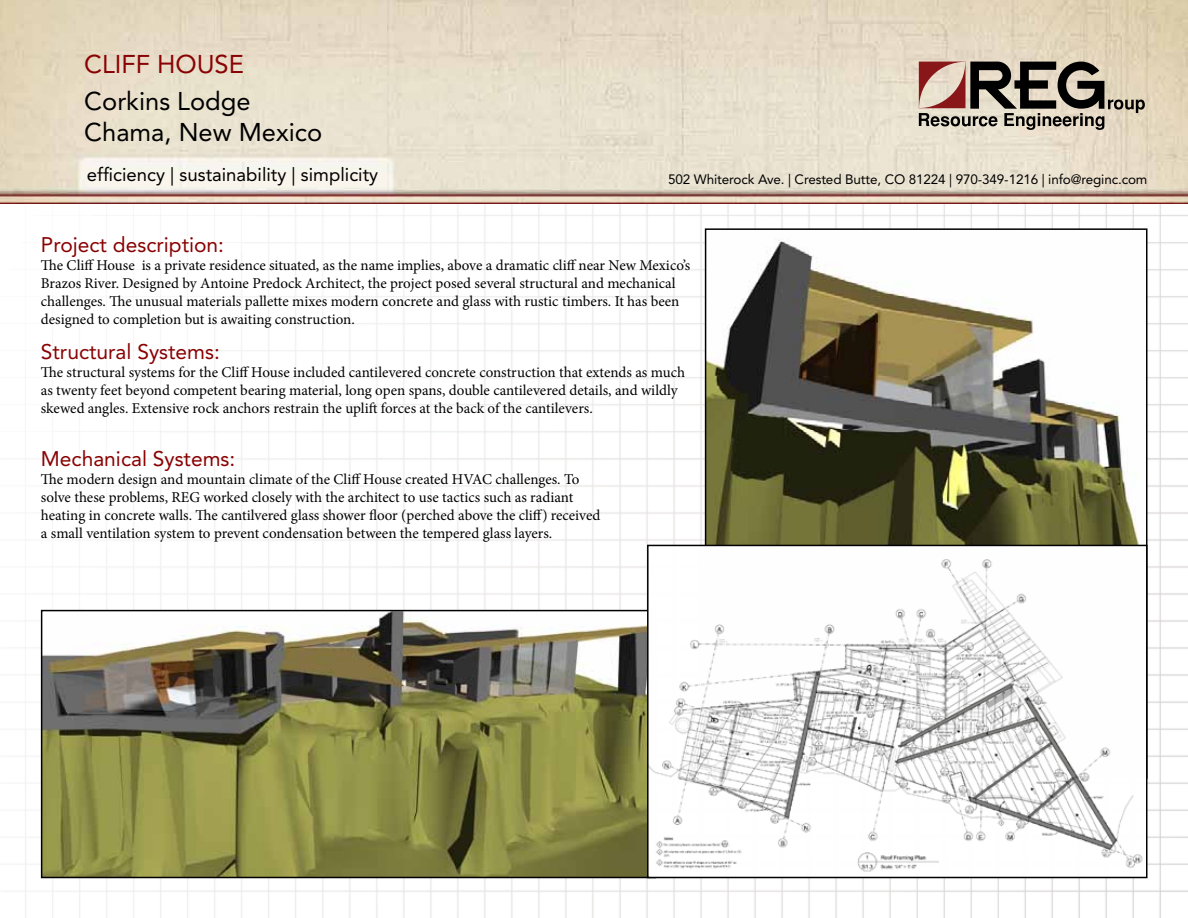
<style>
.page{position:relative;width:1188px;height:918px;background:#fff}
.page>*{position:absolute;margin:0;border:0;box-sizing:border-box;transform-origin:0 0}
.t1{font:25.5px/30.6px "Avenir";color:#000}
.t2{font:25.5px "Avenir";color:#890203}
.t3{font:21px "Avenir";color:#890203}
.t4{font:18.6px "Avenir";color:#000}
.t5{font:15px/18px "Minion Pro";color:#000}
.t6{font:13.5px "Avenir";letter-spacing:-.01em;color:#000}
</style>
<div class="page">
<img style="left:24px;top:204px;width:1164px;height:714px">
<img style="left:0;top:0;width:1188px;height:204px">
<svg style="left:919px;top:62px;width:226px;height:68px;background:#9a8c7f"></svg>
<img style="left:44px;top:613px;width:603px;height:262px">
<div style="left:41px;top:610px;width:615px;height:268px;border:2px solid #000"></div>
<img style="left:708px;top:231px;width:437px;height:314px">
<img style="left:650px;top:548px;width:495px;height:327px">
<div style="left:647px;top:545px;width:501px;height:333px;border:2px solid #000"></div>
<h1 class="t2" style="left:84px;top:49px;width:161px">Cliff House</h1>
<h1 class="t1" style="left:84px;top:87px;width:240px">Corkins Lodge<br>Chama, New Mexico</h1>
<p class="t4" style="left:87px;top:163px;width:293px">efficiency | sustainability | simplicity</p>
<p class="t6" style="left:668px;top:171px;width:481px">502 Whiterock Ave. | Crested Butte, CO 81224 | 970-349-1216 | info@reginc.com</p>
<h2 class="t3" style="left:41px;top:232px;width:185px">Project description:</h2>
<p class="t5" style="left:41px;top:256px;width:651px">The Cliff House is a private residence situated, as the name implies, above a dramatic cliff near New Mexico’s Brazos River. Designed by Antoine Predock Architect, the project posed several structural and mechanical challenges. The unusual materials pallette mixes modern concrete and glass with rustic timbers. It has been designed to completion but is awaiting construction.</p>
<h2 class="t3" style="left:41px;top:340px;width:180px">Structural Systems:</h2>
<p class="t5" style="left:41px;top:363px;width:646px">The structural systems for the Cliff House included cantilevered concrete construction that extends as much as twenty feet beyond competent bearing material, long open spans, double cantilevered details, and wildly skewed angles. Extensive rock anchors restrain the uplift forces at the back of the cantilevers.</p>
<h2 class="t3" style="left:41px;top:447px;width:196px">Mechanical Systems:</h2>
<p class="t5" style="left:41px;top:471px;width:561px">The modern design and mountain climate of the Cliff House created HVAC challenges. To solve these problems, REG worked closely with the architect to use tactics such as radiant heating in concrete walls. The cantilvered glass shower floor (perched above the cliff) received a small ventilation system to prevent condensation between the tempered glass layers.</p>
</div>
